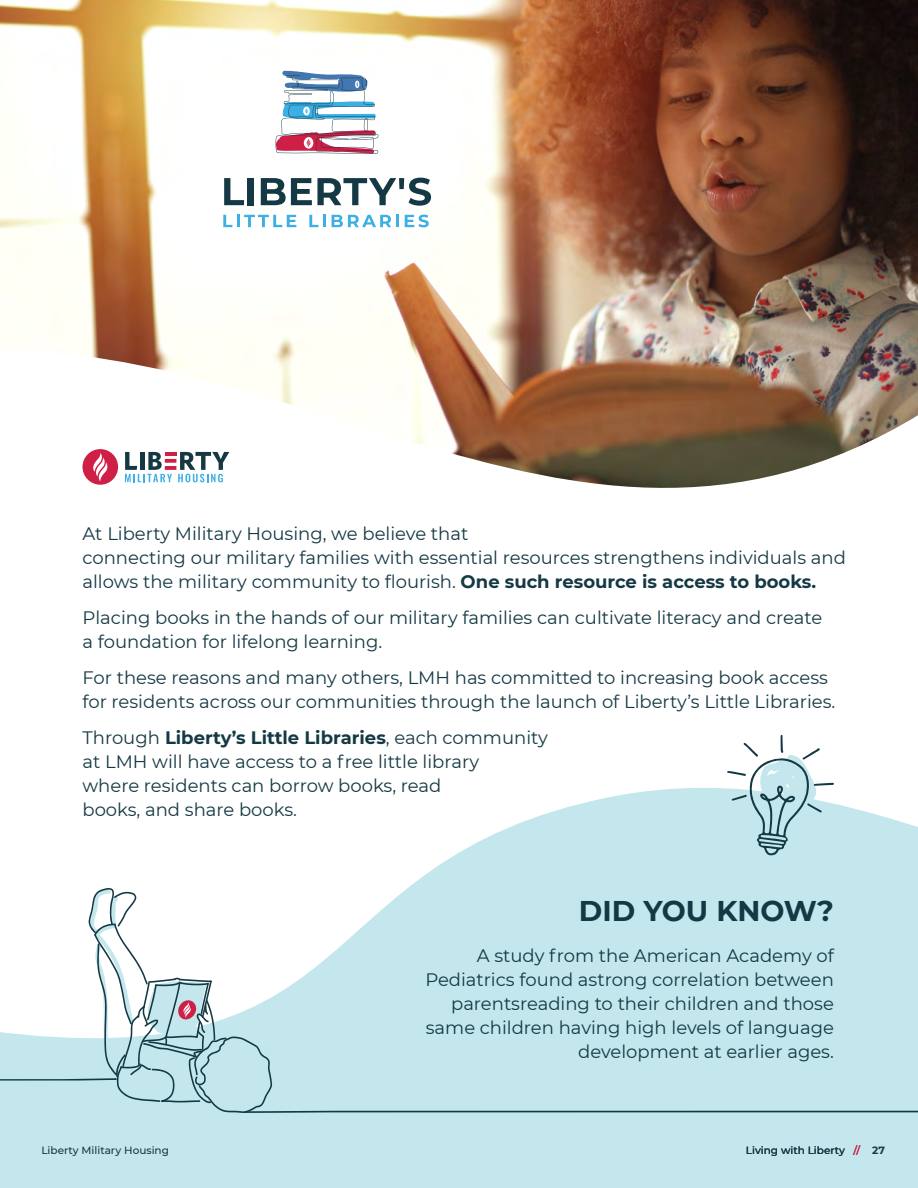
<style>
.page{position:relative;width:918px;height:1188px;background:#fff}
.page>*{position:absolute;margin:0;border:0;box-sizing:border-box;transform-origin:0 0}
.t1{font:700 28.5px "Montserrat";color:#153944}
.t2{font:18px/24px "Montserrat";color:#153944}
.t3{font:500 10.5px "Montserrat";color:#163843}
.s1{font-weight:700}
.s2{color:#cf1f46}
</style>
<div class="page">
<img style="left:0;top:0;width:918px;height:270px">
<img style="left:54px;top:270px;width:864px;height:218px">
<svg style="left:223px;top:215px;width:73px;height:12px"></svg>
<svg style="left:309px;top:215px;width:17px;height:12px"></svg>
<svg style="left:332px;top:215px;width:67px;height:12px"></svg>
<svg style="left:405px;top:215px;width:24px;height:12px"></svg>
<svg style="left:224px;top:178px;width:20px;height:27px"></svg>
<div style="left:248px;top:178px;width:6px;height:27px;background:#153944"></div>
<svg style="left:261px;top:178px;width:135px;height:27px"></svg>
<div style="left:399px;top:178px;width:5px;height:11px;background:#153944"></div>
<svg style="left:409px;top:178px;width:22px;height:28px"></svg>
<svg style="left:275px;top:71px;width:103px;height:83px"></svg>
<svg style="left:0;top:788px;width:918px;height:400px;fill:#c3e7ed"></svg>
<svg style="left:727px;top:735px;width:107px;height:121px"></svg>
<svg style="left:83px;top:449px;width:35px;height:36px"></svg>
<svg style="left:125px;top:452px;width:104px;height:30px"></svg>
<svg style="left:0;top:888px;width:918px;height:225px"></svg>
<p class="t2" style="left:82px;top:521px;width:765px">At Liberty Military Housing, we believe that<br>connecting our military families with essential resources strengthens individuals and allows the military community to flourish. <span class="s1">One such resource is access to books.</span></p>
<p class="t2" style="left:82px;top:605px;width:741px">Placing books in the hands of our military families can cultivate literacy and create a foundation for lifelong learning.</p>
<p class="t2" style="left:82px;top:665px;width:754px">For these reasons and many others, LMH has committed to increasing book access for residents across our communities through the launch of Liberty’s Little Libraries.</p>
<p class="t2" style="left:82px;top:725px;width:467px">Through <span class="s1">Liberty’s Little Libraries</span>, each community at LMH will have access to a free little library<br>where residents can borrow books, read<br>books, and share books.</p>
<h1 class="t1" style="left:579px;top:891px;width:256px">DID YOU KNOW?</h1>
<p class="t2" style="left:425px;top:943px;width:410px;text-align:right">A study from the American Academy of Pediatrics found astrong correlation between parentsreading to their children and those same children having high levels of language development at earlier ages.</p>
<p class="t3" style="left:41px;top:1143px;width:129px">Liberty Military Housing</p>
<p class="t3" style="left:746px;top:1143px;width:141px">Living with Liberty <span class="s2">//</span> <span class="s1">27</span></p>
</div>
